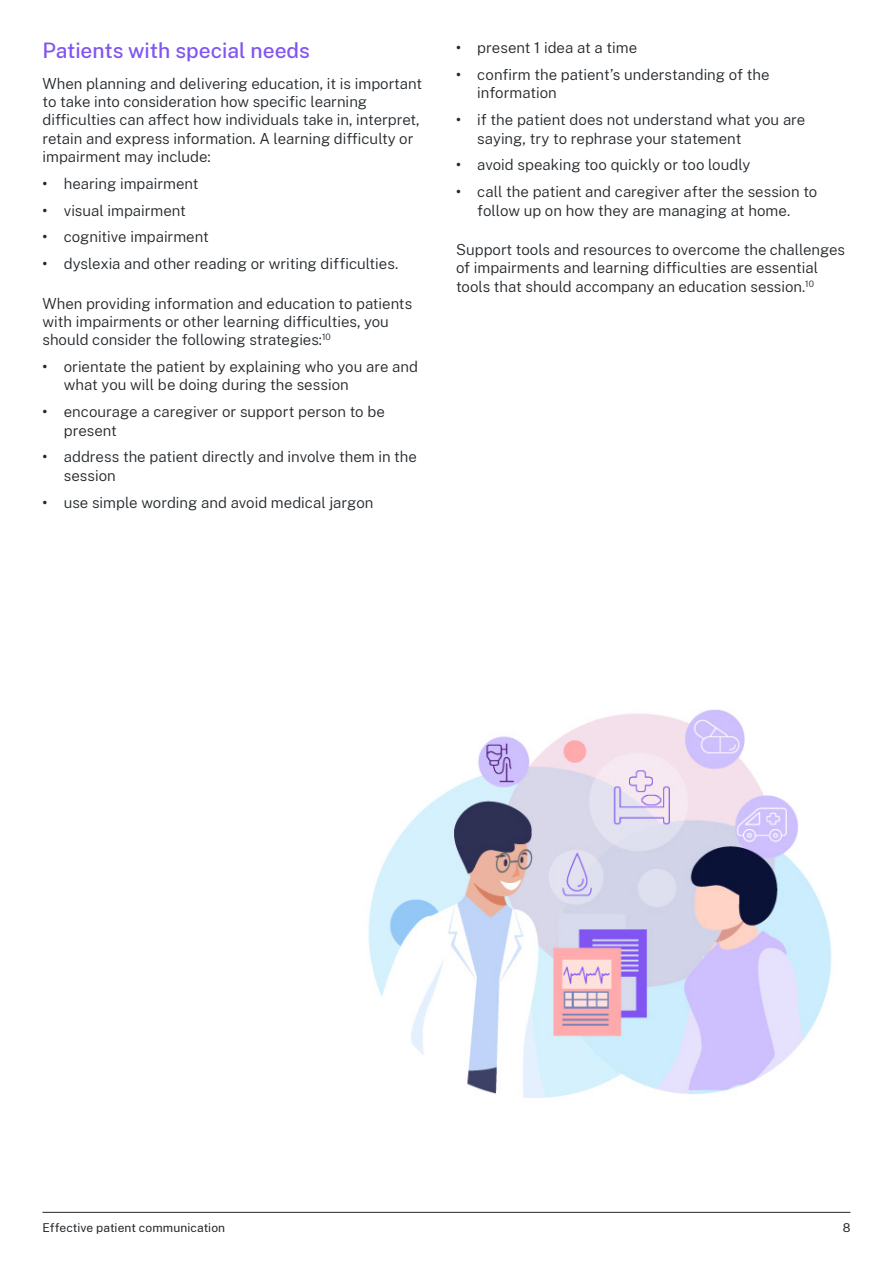
<style>
.page{position:relative;width:893px;height:1263px;background:#fff}
.page>*{position:absolute;margin:0;border:0;box-sizing:border-box;transform-origin:0 0}
.t1{font:500 21px "Public Sans";color:#8055f1}
.t2{font:300 15px/18.3px "Public Sans";color:#22272b}
.t3{font:12px "Public Sans";letter-spacing:.005em;color:#22272b}
.s1{font-weight:600}
</style>
<div class="page">
<img style="left:368px;top:709px;width:464px;height:389px">
<hr style="left:43px;top:1212px;width:807px;height:1px;background:#22272b">
<h1 class="t1" style="left:43px;top:35px;width:269px">Patients with special needs</h1>
<p class="t2" style="left:43px;top:74px;width:381px">When planning and delivering education, it is important to take into consideration how specific learning difficulties can affect how individuals take in, interpret, retain and express information. A learning difficulty or impairment may include:</p>
<p class="t2" style="left:43px;top:174px;width:158px"><span class="s1">•</span> hearing impairment</p>
<p class="t2" style="left:43px;top:200px;width:145px"><span class="s1">•</span> visual impairment</p>
<p class="t2" style="left:43px;top:227px;width:168px"><span class="s1">•</span> cognitive impairment</p>
<p class="t2" style="left:43px;top:254px;width:357px"><span class="s1">•</span> dyslexia and other reading or writing difficulties.</p>
<p class="t2" style="left:43px;top:293px;width:371px">When providing information and education to patients with impairments or other learning difficulties, you should consider the following strategies:<sup>10</sup></p>
<p class="t2" style="left:64px;top:357px;width:356px;text-indent:-21px"><span class="s1">•</span> orientate the patient by explaining who you are and what you will be doing during the session</p>
<p class="t2" style="left:64px;top:402px;width:323px;text-indent:-21px"><span class="s1">•</span> encourage a caregiver or support person to be present</p>
<p class="t2" style="left:64px;top:447px;width:355px;text-indent:-21px"><span class="s1">•</span> address the patient directly and involve them in the session</p>
<p class="t2" style="left:43px;top:492px;width:332px"><span class="s1">•</span> use simple wording and avoid medical jargon</p>
<p class="t2" style="left:456px;top:38px;width:183px"><span class="s1">•</span> present 1 idea at a time</p>
<p class="t2" style="left:477px;top:65px;width:294px;text-indent:-21px"><span class="s1">•</span> confirm the patient’s understanding of the information</p>
<p class="t2" style="left:477px;top:110px;width:330px;text-indent:-21px"><span class="s1">•</span> if the patient does not understand what you are saying, try to rephrase your statement</p>
<p class="t2" style="left:456px;top:155px;width:296px"><span class="s1">•</span> avoid speaking too quickly or too loudly</p>
<p class="t2" style="left:456px;top:182px;width:363px;text-align:center"><span class="s1">•</span> call the patient and caregiver after the session to follow up on how they are managing at home.</p>
<p class="t2" style="left:456px;top:240px;width:391px">Support tools and resources to overcome the challenges of impairments and learning difficulties are essential tools that should accompany an education session.<sup>10</sup></p>
<p class="t3" style="left:43px;top:1219px;width:184px">Effective patient communication</p>
<p class="t3" style="left:843px;top:1219px;width:9px">8</p>
</div>
